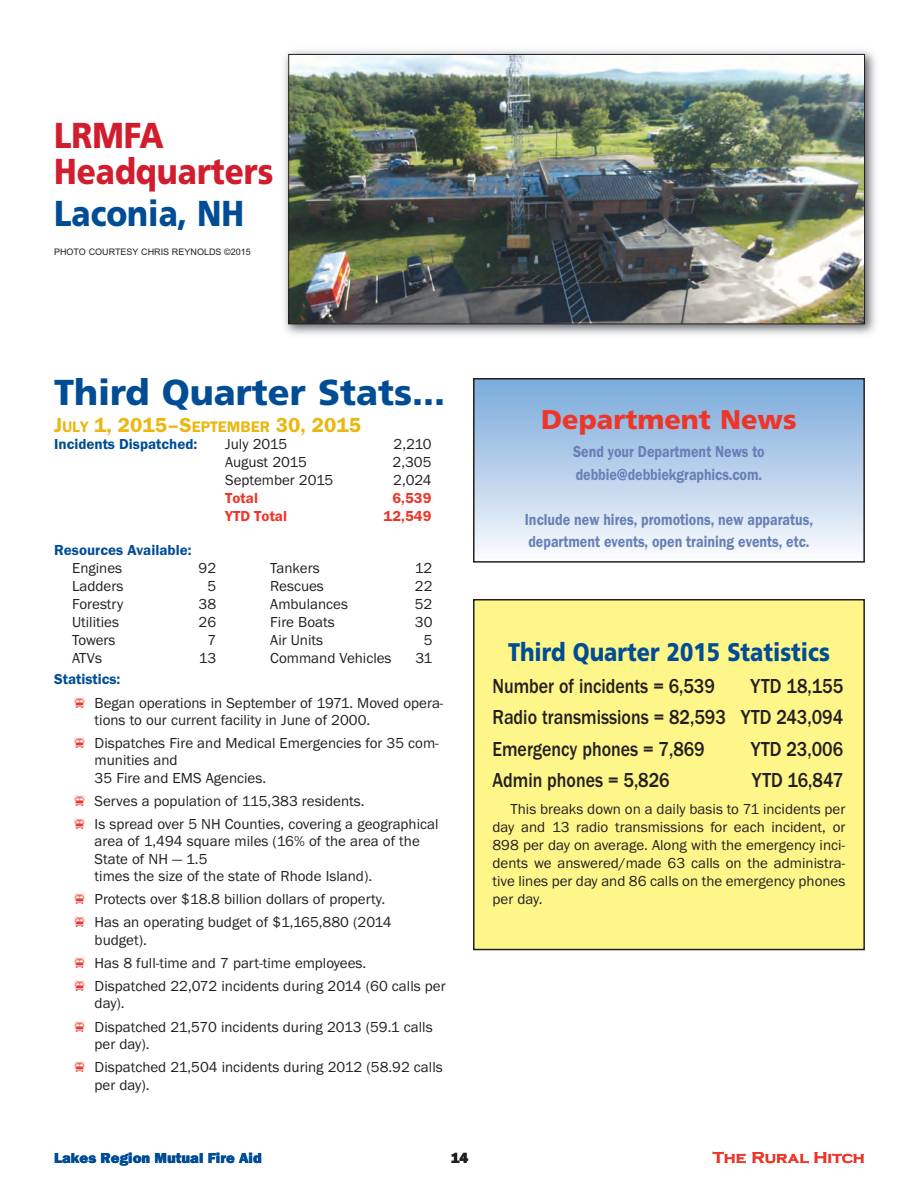
<style>
.page{position:relative;width:919px;height:1189px;background:#fff}
.page>*{position:absolute;margin:0;border:0;box-sizing:border-box;transform-origin:0 0}
.t1{font:900 36px "Frutiger";color:#014d95}
.t2{font:900 36px/36px "Frutiger";color:#d01e2e;scale:.87 1}
.t3{font:900 36px "Frutiger";color:#014d95;scale:.87 1}
.t4{font:900 27px "Frutiger";color:#ee3529}
.t5{font:900 25.5px "Frutiger";color:#014d95;scale:.85 1}
.t6{font:500 21px/31.5px "Franklin Gothic";color:#231f20;text-align:justify;scale:.85 1}
.t7{font:21px "Franklin Gothic URW Dem";color:#eab610}
.t8{font:16.5px/22.5px "Franklin Gothic URW Dem";color:#677fb6;scale:.85 1}
.t9{font:700 16.5px "Copperplate Gothic";color:#ee3529}
.t10{font:15px/23.2px "Franklin Gothic";color:#231f20}
.t11{font:15px "Franklin Gothic URW Dem";color:#014d95}
.t12{font:15px "Franklin Gothic URW Hea";color:#014d95}
.t13{font:15px "Franklin Gothic URW Dem";color:#ee3529}
.t14{font:15px "Franklin Gothic URW Hea";color:#231f20}
.t15{font:9px "Arial";color:#231f20}
.s1{font-size:15.75px}
</style>
<div class="page">
<img style="left:284px;top:50px;width:592px;height:285px">
<img style="left:290px;top:56px;width:572px;height:266px">
<div style="left:288px;top:54px;width:576px;height:270px;border:1px solid #231f20"></div>
<div style="left:473px;top:599px;width:390px;height:350px;background:#fff689"></div>
<div style="left:473px;top:599px;width:391px;height:351px;border:2px solid #231f20"></div>
<div style="left:473px;top:378px;width:391px;height:184px;border:2px solid #231f20"></div>
<h1 class="t2" style="left:54px;top:120px;width:254px">LRMFA<br>Headquarters</h1>
<h1 class="t3" style="left:54px;top:199px;width:220px">Laconia, NH</h1>
<p class="t15" style="left:54px;top:247px;width:198px">PHOTO COURTESY CHRIS REYNOLDS ©2015</p>
<h1 class="t1" style="left:54px;top:378px;width:392px">Third Quarter Stats...</h1>
<h3 class="t7" style="left:54px;top:412px;width:308px">J<span class="s1">ULY</span> 1, 2015–S<span class="s1">EPTEMBER</span> 30, 2015</h3>
<p class="t11" style="left:54px;top:434px;width:145px">Incidents Dispatched:</p>
<p class="t10" style="left:225px;top:431px;width:63px">July 2015</p>
<p class="t10" style="left:393px;top:431px;width:39px">2,210</p>
<p class="t10" style="left:225px;top:449px;width:83px">August 2015</p>
<p class="t10" style="left:392px;top:449px;width:40px">2,305</p>
<p class="t10" style="left:225px;top:467px;width:110px">September 2015</p>
<p class="t10" style="left:393px;top:467px;width:40px">2,024</p>
<p class="t13" style="left:225px;top:488px;width:34px">Total</p>
<p class="t13" style="left:392px;top:488px;width:41px">6,539</p>
<p class="t13" style="left:225px;top:506px;width:63px">YTD Total</p>
<p class="t13" style="left:383px;top:506px;width:49px">12,549</p>
<p class="t11" style="left:54px;top:541px;width:139px">Resources Available:</p>
<p class="t10" style="left:72px;top:556px;width:52px">Engines</p>
<p class="t10" style="left:198px;top:556px;width:19px">92</p>
<p class="t10" style="left:270px;top:556px;width:51px">Tankers</p>
<p class="t10" style="left:414px;top:556px;width:19px">12</p>
<p class="t10" style="left:72px;top:574px;width:53px">Ladders</p>
<p class="t10" style="left:207px;top:574px;width:10px">5</p>
<p class="t10" style="left:270px;top:574px;width:55px">Rescues</p>
<p class="t10" style="left:414px;top:574px;width:19px">22</p>
<p class="t10" style="left:72px;top:592px;width:53px">Forestry</p>
<p class="t10" style="left:198px;top:592px;width:19px">38</p>
<p class="t10" style="left:270px;top:592px;width:79px">Ambulances</p>
<p class="t10" style="left:414px;top:592px;width:19px">52</p>
<p class="t10" style="left:72px;top:610px;width:48px">Utilities</p>
<p class="t10" style="left:198px;top:610px;width:19px">26</p>
<p class="t10" style="left:270px;top:610px;width:66px">Fire Boats</p>
<p class="t10" style="left:414px;top:610px;width:19px">30</p>
<p class="t10" style="left:72px;top:628px;width:45px">Towers</p>
<p class="t10" style="left:207px;top:628px;width:10px">7</p>
<p class="t10" style="left:270px;top:628px;width:54px">Air Units</p>
<p class="t10" style="left:423px;top:628px;width:10px">5</p>
<p class="t10" style="left:72px;top:646px;width:31px">ATVs</p>
<p class="t10" style="left:199px;top:646px;width:19px">13</p>
<p class="t10" style="left:270px;top:646px;width:123px">Command Vehicles</p>
<p class="t10" style="left:415px;top:646px;width:18px">31</p>
<p class="t11" style="left:54px;top:670px;width:68px">Statistics:</p>
<p class="t10" style="left:95px;top:693px;width:350px;line-height:17.2px">Began operations in September of 1971. Moved opera&shy;tions to our current facility in June of 2000.</p>
<p class="t10" style="left:95px;top:734px;width:346px;line-height:17.2px">Dispatches Fire and Medical Emergencies for 35 com&shy;munities and<br>35 Fire and EMS Agencies.</p>
<p class="t10" style="left:95px;top:788px;width:345px">Serves a population of 115,383 residents.<br>Is spread over 5 NH Counties, covering a geographical</p>
<p class="t10" style="left:95px;top:832px;width:326px;line-height:17.2px">area of 1,494 square miles (16% of the area of the<br>State of NH — 1.5<br>times the size of the state of Rhode Island).</p>
<p class="t10" style="left:95px;top:887px;width:298px">Protects over $18.8 billion dollars of property.<br>Has an operating budget of $1,165,880 (2014</p>
<p class="t10" style="left:95px;top:927px;width:352px">budget).<br>Has 8 full-time and 7 part-time employees.<br>Dispatched 22,072 incidents during 2014 (60 calls per</p>
<p class="t10" style="left:95px;top:991px;width:339px">day).<br>Dispatched 21,570 incidents during 2013 (59.1 calls</p>
<p class="t10" style="left:95px;top:1031px;width:349px">per day).<br>Dispatched 21,504 incidents during 2012 (58.92 calls</p>
<p class="t10" style="left:95px;top:1072px;width:56px">per day).</p>
<h2 class="t4" style="left:541px;top:408px;width:257px">Department News</h2>
<p class="t8" style="left:573px;top:440px;width:227px">Send your Department News to debbie@debbiekgraphics.com.</p>
<p class="t8" style="left:524px;top:507px;width:340px">Include new hires, promotions, new apparatus, department events, open training events, etc.</p>
<h3 class="t5" style="left:508px;top:642px;width:380px">Third Quarter 2015 Statistics</h3>
<h3 class="t6" style="left:492px;top:669px;width:263px">Number of incidents = 6,539</h3>
<h3 class="t6" style="left:492px;top:669px;width:414px;text-indent:258px">YTD 18,155<br>Radio transmissions = 82,593 YTD 243,094<br>Emergency phones = 7,869</h3>
<h3 class="t6" style="left:750px;top:732px;width:110px">YTD 23,006</h3>
<h3 class="t6" style="left:492px;top:764px;width:210px">Admin phones = 5,826</h3>
<h3 class="t6" style="left:751px;top:764px;width:109px">YTD 16,847</h3>
<p class="t10" style="left:492px;top:799px;width:354px;line-height:18px;text-align:justify;text-indent:18px">This breaks down on a daily basis to 71 incidents per day and 13 radio transmissions for each incident, or 898 per day on average. Along with the emergency inci&shy;dents we an swered/made 63 calls on the administra&shy;tive lines per day and 86 calls on the emergency phones per day.</p>
<p class="t12" style="left:54px;top:1148px;width:209px">Lakes Region Mutual Fire Aid</p>
<p class="t14" style="left:450px;top:1148px;width:19px">14</p>
<p class="t9" style="left:712px;top:1147px;width:153px">The Rural Hitch</p>
</div>
